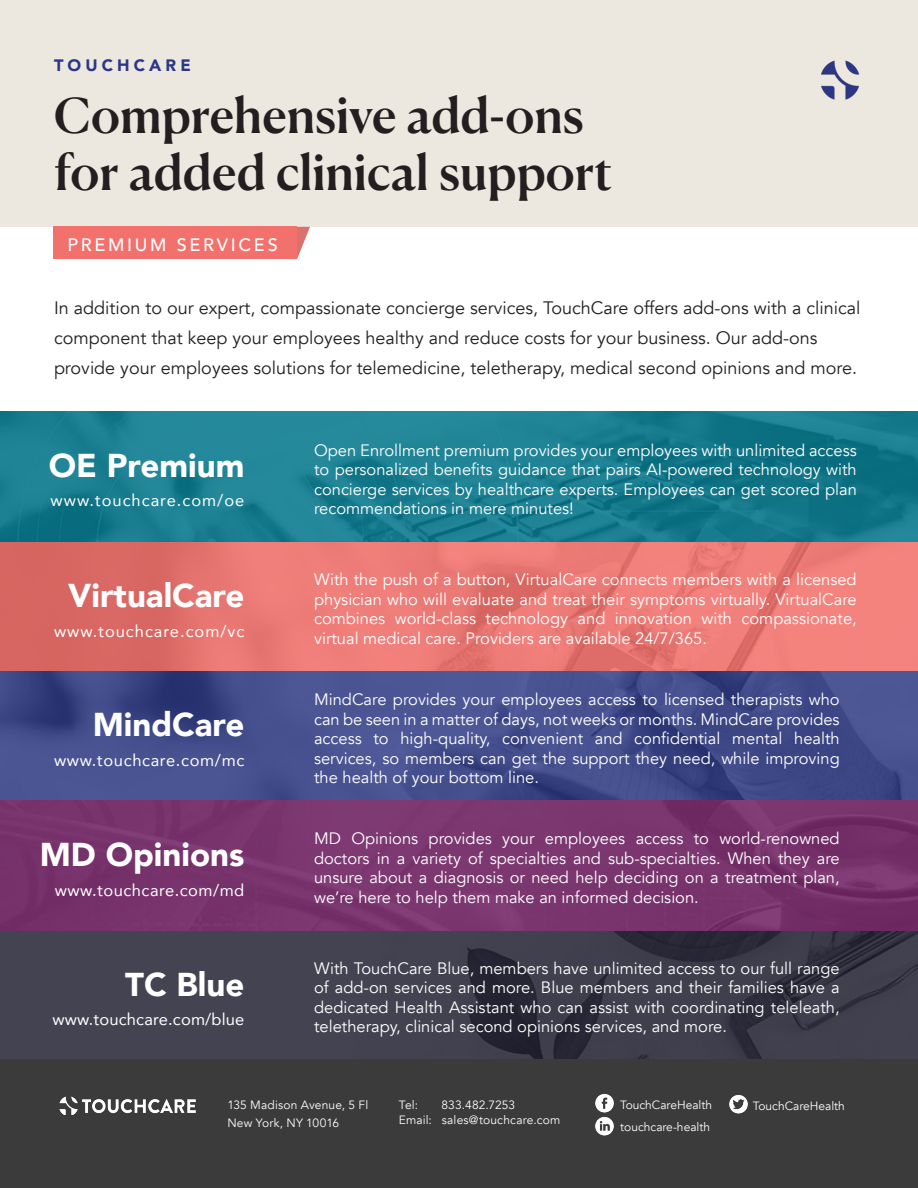
<style>
.page{position:relative;width:918px;height:1188px;background:#fff}
.page>*{position:absolute;margin:0;border:0;box-sizing:border-box;transform-origin:0 0}
.t1{font:500 48px "Canela Deck";letter-spacing:-.005em;color:#231f20}
.t2{font:900 33px "Avenir";color:#fff}
.t3{font:18px/30px "Avenir";color:#231f20}
.t4{font:500 18px "Avenir";letter-spacing:.15em;color:#fff}
.t5{font:16.5px/19.5px "Avenir";color:#fff;text-align:justify}
.t6{font:16.5px "Avenir";letter-spacing:.06em;color:#fff}
.t7{font:16.5px "Avenir";letter-spacing:.04em;color:#fff}
.t8{font:16.5px "Avenir";letter-spacing:.01em;color:#fff}
.t9{font:900 16.5px "Avenir";letter-spacing:.25em;color:#2a3786}
._8_Content_black_Sou{font:12px/18px "Avenir";color:#fff}
._8_Content_black_Adr{font:12px "Avenir";letter-spacing:.015em;color:#fff}
</style>
<div class="page">
<div style="left:0;top:0;width:918px;height:227px;background:#ece7df"></div>
<img style="left:821px;top:60px;width:39px;height:40px">
<img style="left:0;top:930px;width:918px;height:130px">
<svg style="left:0;top:671px;width:918px;height:130px;background:#434c8a"></svg>
<svg style="left:0;top:541px;width:918px;height:130px;background:#e67773"></svg>
<svg style="left:0;top:412px;width:918px;height:129px;background:#197d8f"></svg>
<div style="left:54px;top:227px;width:243px;height:32px;background:#f3716c"></div>
<svg style="left:297px;top:227px;width:13px;height:32px"></svg>
<div style="left:0;top:1060px;width:918px;height:128px;background:#3b3b3b"></div>
<img style="left:59px;top:1097px;width:137px;height:18px">
<img style="left:729px;top:1094px;width:19px;height:19px">
<img style="left:595px;top:1094px;width:19px;height:19px">
<img style="left:595px;top:1117px;width:19px;height:18px">
<div style="left:0;top:801px;width:918px;height:129px;background:#79356e"></div>
<p class="t9" style="left:54px;top:51px;width:138px">TOUCHCARE</p>
<p class="t1" style="left:54px;top:75px;width:531px">Comprehensive add-ons</p>
<p class="t1" style="left:54px;top:132px;width:560px">for added clinical support</p>
<p class="t4" style="left:67px;top:229px;width:212px">PREMIUM SERVICES</p>
<p class="t3" style="left:54px;top:294px;width:808px">In addition to our expert, compassionate concierge services, TouchCare offers add-ons with a clinical component that keep your employees healthy and reduce costs for your business. Our add-ons provide your employees solutions for telemedicine, teletherapy, medical second opinions and more.</p>
<p class="t2" style="left:49px;top:437px;width:197px">OE Premium</p>
<p class="t6" style="left:51px;top:487px;width:195px">www.touchcare.com/oe</p>
<p class="t2" style="left:68px;top:567px;width:178px">VirtualCare</p>
<p class="t6" style="left:54px;top:618px;width:192px">www.touchcare.com/vc</p>
<p class="t2" style="left:93px;top:696px;width:153px">MindCare</p>
<p class="t7" style="left:54px;top:747px;width:192px">www.touchcare.com/mc</p>
<p class="t2" style="left:40px;top:826px;width:206px">MD Opinions</p>
<p class="t7" style="left:55px;top:877px;width:191px">www.touchcare.com/md</p>
<p class="t2" style="left:125px;top:956px;width:121px">TC Blue</p>
<p class="t8" style="left:53px;top:1006px;width:193px">www.touchcare.com/blue</p>
<p class="t5" style="left:314px;top:440px;width:544px">Open Enrollment premium provides your employees with unlimited access to personalized benefits guidance that pairs AI-powered technology with concierge services by healthcare experts. Employees can get scored plan recommendations in mere minutes!</p>
<p class="t5" style="left:314px;top:570px;width:544px">With the push of a button, VirtualCare connects members with a licensed physician who will evaluate and treat their symptoms virtually. VirtualCare combines world-class technology and innovation with compassionate, virtual medical care. Providers are available 24/7/365.</p>
<p class="t5" style="left:314px;top:690px;width:527px">MindCare provides your employees access to licensed therapists who can be seen in a matter of days, not weeks or months. MindCare provides access to high-quality, convenient and confidential mental health services, so members can get the support they need, while improving the health of your bottom line.</p>
<p class="t5" style="left:314px;top:829px;width:527px">MD Opinions provides your employees access to world-renowned doctors in a variety of specialties and sub-specialties. When they are unsure about a diagnosis or need help deciding on a treatment plan, we’re here to help them make an informed decision.</p>
<p class="t5" style="left:314px;top:959px;width:527px">With TouchCare Blue, members have unlimited access to our full range of add-on services and more. Blue members and their families have a dedicated Health Assistant who can assist with coordinating teleleath, teletherapy, clinical second opinions services, and more.</p>
<p class="_8_Content_black_Sou" style="left:227px;top:1097px;width:142px">135 Madison Avenue, 5 Fl<br>New York, NY 10016</p>
<p class="_8_Content_black_Sou" style="left:620px;top:1096px;width:94px">TouchCareHealth</p>
<p class="_8_Content_black_Adr" style="left:399px;top:1098px;width:21px">Tel:</p>
<p class="_8_Content_black_Adr" style="left:441px;top:1098px;width:75px">833.482.7253</p>
<p class="_8_Content_black_Adr" style="left:399px;top:1113px;width:163px">Email: sales@touchcare.com</p>
<p class="_8_Content_black_Sou" style="left:620px;top:1118px;width:91px">touchcare-health</p>
<p class="_8_Content_black_Sou" style="left:753px;top:1097px;width:94px">TouchCareHealth</p>
</div>
